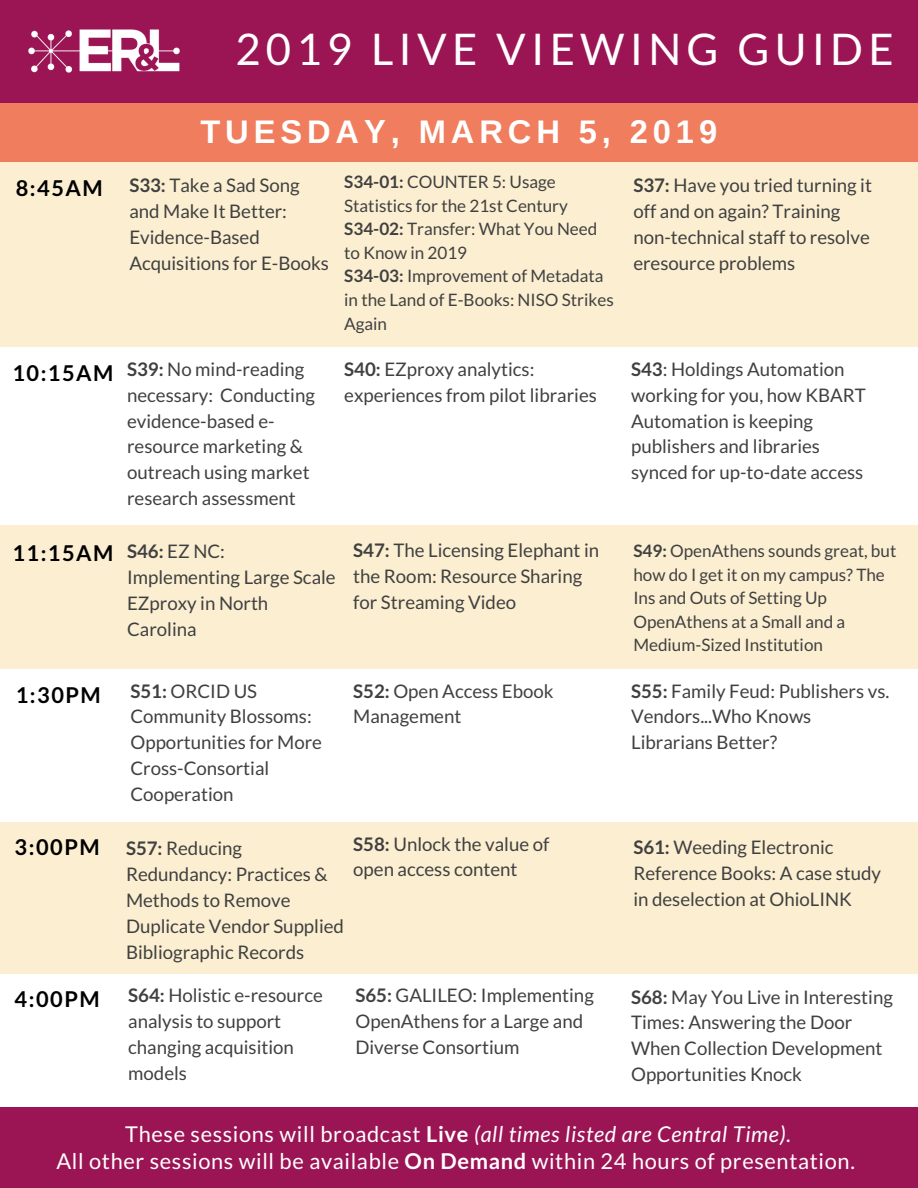
<style>
.page{position:relative;width:918px;height:1188px;background:#fff}
.page>*{position:absolute;margin:0;border:0;box-sizing:border-box;transform-origin:0 0}
.t1{font:43.65px "Lato";letter-spacing:.12em;color:#fff}
.t2{font:700 32.7px "Arimo";letter-spacing:.15em;color:#fff}
.t3{font:21.75px/27px "Lato";letter-spacing:.03em;color:#fff;text-align:center}
.t4{font:700 21.75px "Lato";letter-spacing:.07em;color:#000}
.t5{font:18.75px/25.8px "Lato";color:#404040}
.t6{font:17.1px/23.7px "Lato";color:#404040}
.s1{font-weight:700}
.s2{font-weight:700;font-size:21.75px;color:#000}
.s3{font-style:italic}
</style>
<div class="page">
<div style="left:0;top:154px;width:918px;height:192px;background:#fbeed1"></div>
<div style="left:0;top:525px;width:918px;height:144px;background:#fbeed1"></div>
<div style="left:0;top:822px;width:918px;height:152px;background:#fbeed1"></div>
<div style="left:0;top:101px;width:918px;height:61px;background:#f07d5d"></div>
<div style="left:0;top:1107px;width:918px;height:81px;background:#9b1555"></div>
<div style="left:0;top:0;width:918px;height:102px;background:#9b1555"></div>
<img style="left:28px;top:29px;width:152px;height:44px">
<h1 class="t1" style="left:235px;top:22px;width:660px">2019 LIVE VIEWING GUIDE</h1>
<p class="t4" style="left:16px;top:174px;width:88px">8:45AM</p>
<h2 class="t2" style="left:200px;top:113px;width:518px">TUESDAY, MARCH 5, 2019</h2>
<p class="t5" style="left:129px;top:172px;width:201px"><span class="s1">S33:</span> Take a Sad Song and Make It Better:<br>Evidence-Based<br>Acquisitions for E-Books</p>
<p class="t6" style="left:344px;top:169px;width:271px"><span class="s1">S34-01:</span> COUNTER 5: Usage<br>Statistics for the 21st Century<br><span class="s1">S34-02:</span> Transfer: What You Need to Know in 2019<br><span class="s1">S34-03:</span> Improvement of Metadata in the Land of E-Books: NISO Strikes<br>Again</p>
<p class="t5" style="left:633px;top:172px;width:240px"><span class="s1">S37:</span> Have you tried turning it off and on again? Training non-technical staff to resolve eresource problems</p>
<p class="t5" style="left:127px;top:356px;width:189px;text-indent:-115px"><span class="s2">10:15AM</span> <span class="s1">S39:</span> No mind-reading necessary: Conducting evidence-based e&shy;resource marketing &amp; outreach using market research assessment</p>
<p class="t5" style="left:344px;top:356px;width:254px"><span class="s1">S40:</span> EZproxy analytics: experiences from pilot libraries</p>
<p class="t5" style="left:631px;top:356px;width:236px"><span class="s1">S43</span>: Holdings Automation working for you, how KBART<br>Automation is keeping publishers and libraries synced for up-to-date access</p>
<p class="t4" style="left:12px;top:540px;width:214px">11:15AM <sup>S46:</sup> <sup>EZ</sup> <sup>NC:</sup></p>
<p class="t5" style="left:127px;top:564px;width:210px">Implementing Large Scale<br>EZproxy in North<br>Carolina</p>
<p class="t5" style="left:353px;top:537px;width:247px"><span class="s1">S47:</span> The Licensing Elephant in the Room: Resource Sharing for Streaming Video</p>
<p class="t6" style="left:633px;top:538px;width:265px"><span class="s1">S49:</span> OpenAthens sounds great, but how do I get it on my campus? The<br>Ins and Outs of Setting Up<br>OpenAthens at a Small and a<br>Medium-Sized Institution</p>
<p class="t4" style="left:16px;top:682px;width:87px">1:30PM</p>
<p class="t5" style="left:130px;top:677px;width:193px"><span class="s1">S51:</span> ORCID US<br>Community Blossoms:<br>Opportunities for More<br>Cross-Consortial<br>Cooperation</p>
<p class="t5" style="left:353px;top:677px;width:202px"><span class="s1">S52:</span> Open Access Ebook<br>Management</p>
<p class="t5" style="left:631px;top:677px;width:260px"><span class="s1">S55:</span> Family Feud: Publishers vs.<br>Vendors...Who Knows<br>Librarians Better?</p>
<p class="t5" style="left:126px;top:835px;width:220px;text-indent:-111px"><span class="s2">3:00PM</span> <span class="s1">S57:</span> Reducing<br>Redundancy: Practices &amp;<br>Methods to Remove<br>Duplicate Vendor Supplied<br>Bibliographic Records</p>
<p class="t5" style="left:353px;top:830px;width:198px"><span class="s1">S58:</span> Unlock the value of open access content</p>
<p class="t5" style="left:633px;top:834px;width:249px"><span class="s1">S61:</span> Weeding Electronic<br>Reference Books: A case study in deselection at OhioLINK</p>
<p class="t4" style="left:15px;top:985px;width:87px">4:00PM</p>
<p class="t5" style="left:128px;top:982px;width:196px"><span class="s1">S64:</span> Holistic e-resource analysis to support changing acquisition models</p>
<p class="t5" style="left:356px;top:982px;width:240px"><span class="s1">S65:</span> GALILEO: Implementing<br>OpenAthens for a Large and<br>Diverse Consortium</p>
<p class="t5" style="left:631px;top:983px;width:263px"><span class="s1">S68:</span> May You Live in Interesting<br>Times: Answering the Door<br>When Collection Development<br>Opportunities Knock</p>
<p class="t3" style="left:56px;top:1120px;width:800px">These sessions will broadcast <span class="s1">Live</span> <span class="s3">(all times listed are Central Time).<br></span>All other sessions will be available <span class="s1">On Demand</span> within 24 hours of presentation.</p>
</div>
